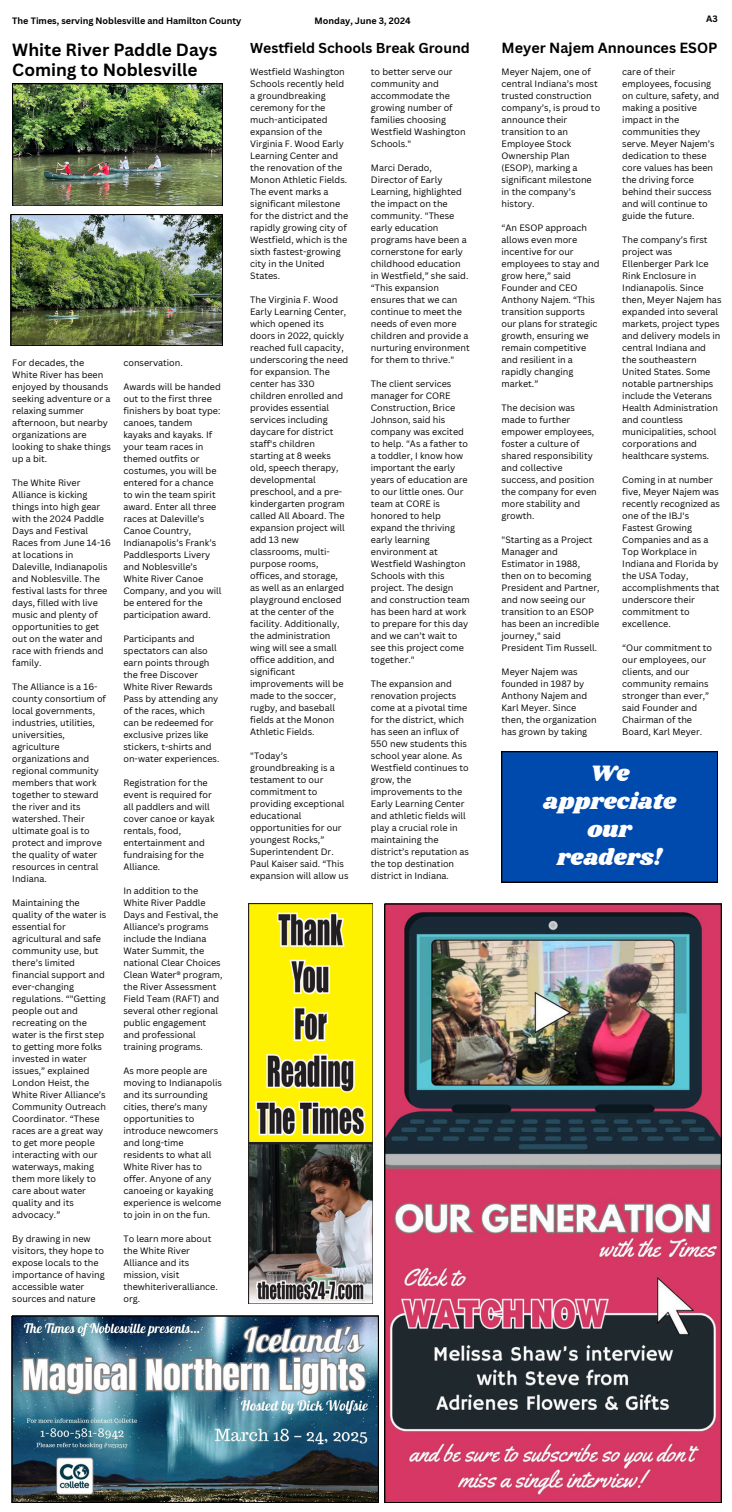
<style>
.page{position:relative;width:732px;height:1512px;background:#fff}
.page>*{position:absolute;margin:0;border:0;box-sizing:border-box;transform-origin:0 0}
.t1{font:23.1px/28.1px "Shrikhand";color:#fff;text-align:center}
.t2{font:700 17.2px/20.4px "Canva Sans";color:#000}
.t3{font:700 14.3px "Canva Sans";color:#000}
.t4{font:700 14px "Canva Sans";color:#000}
.t5{font:9px/12px "Canva Sans";color:#000}
.t6{font:700 9px "Canva Sans";color:#000}
</style>
<div class="page">
<img style="left:12px;top:1316px;width:366px;height:187px">
<img style="left:12px;top:84px;width:210px;height:122px">
<img style="left:11px;top:214px;width:211px;height:132px">
<img style="left:384px;top:904px;width:337px;height:598px">
<img style="left:249px;top:904px;width:123px;height:400px">
<div style="left:501px;top:752px;width:216px;height:130px;background:#004aad"></div>
<h6 class="t6" style="left:12px;top:15px;width:230px">The Times, serving Noblesville and Hamilton County</h6>
<h6 class="t6" style="left:314px;top:15px;width:97px">Monday, June 3, 2024</h6>
<h6 class="t6" style="left:705px;top:12px;width:13px">A3</h6>
<h6 class="t2" style="left:12px;top:39px;width:206px">White River Paddle Days<br>Coming to Noblesville</h6>
<p class="t3" style="left:501px;top:38px;width:217px">Meyer Najem Announces ESOP</p>
<p class="t4" style="left:250px;top:38px;width:221px">Westfield Schools Break Ground</p>
<p class="t5" style="left:371px;top:66px;width:96px">to better serve our community and accommodate the growing number of families choosing<br>Westfield Washington<br>Schools."</p>
<h6 class="t5" style="left:371px;top:162px;width:100px">Marci Derado,<br>Director of Early<br>Learning, highlighted the impact on the community. "These early education programs have been a cornerstone for early childhood education in Westfield,” she said. “This expansion ensures that we can continue to meet the needs of even more children and provide a nurturing environment for them to thrive."</h6>
<h6 class="t5" style="left:371px;top:378px;width:100px">The client services manager for CORE<br>Construction, Brice<br>Johnson, said his company was excited to help. "As a father to a toddler, I know how important the early years of education are to our little ones. Our team at CORE is honored to help expand the thriving early learning environment at<br>Westfield Washington<br>Schools with this project. The design and construction team has been hard at work to prepare for this day and we can’t wait to see this project come together."</h6>
<h6 class="t5" style="left:371px;top:678px;width:100px">The expansion and renovation projects come at a pivotal time for the district, which has seen an influx of<br>550 new students this school year alone. As<br>Westfield continues to grow, the improvements to the<br>Early Learning Center and athletic fields will play a crucial role in maintaining the district’s reputation as the top destination district in Indiana.</h6>
<h6 class="t5" style="left:501px;top:65px;width:100px">Meyer Najem, one of central Indiana’s most trusted construction company’s, is proud to announce their transition to an<br>Employee Stock<br>Ownership Plan (ESOP), marking a significant milestone in the company’s history.</h6>
<h6 class="t5" style="left:501px;top:221px;width:99px">“An ESOP approach allows even more incentive for our employees to stay and grow here,” said<br>Founder and CEO<br>Anthony Najem. “This transition supports our plans for strategic growth, ensuring we remain competitive and resilient in a rapidly changing market.”</h6>
<h1 class="t5" style="left:501px;top:401px;width:97px">The decision was made to further empower employees, foster a culture of shared responsibility and collective success, and position the company for even more stability and growth.</h1>
<p class="t5" style="left:501px;top:533px;width:99px">"Starting as a Project<br>Manager and<br>Estimator in 1988, then on to becoming<br>President and Partner, and now seeing our transition to an ESOP has been an incredible journey," said<br>President Tim Russell.</p>
<p class="t5" style="left:501px;top:665px;width:96px">Meyer Najem was founded in 1987 by<br>Anthony Najem and<br>Karl Meyer. Since then, the organization has grown by taking</p>
<h6 class="t5" style="left:622px;top:65px;width:99px">care of their employees, focusing on culture, safety, and making a positive impact in the communities they serve. Meyer Najem’s dedication to these core values has been the driving force behind their success and will continue to guide the future.</h6>
<h6 class="t5" style="left:622px;top:233px;width:101px">The company’s first project was<br>Ellenberger Park Ice<br>Rink Enclosure in<br>Indianapolis. Since then, Meyer Najem has expanded into several markets, project types and delivery models in central Indiana and the southeastern<br>United States. Some notable partnerships include the Veterans<br>Health Administration and countless municipalities, school corporations and healthcare systems.</h6>
<h6 class="t5" style="left:622px;top:473px;width:99px">Coming in at number five, Meyer Najem was recently recognized as one of the IBJ's<br>Fastest Growing<br>Companies and as a<br>Top Workplace in<br>Indiana and Florida by the USA Today, accomplishments that underscore their commitment to excellence.</h6>
<h6 class="t5" style="left:622px;top:641px;width:91px">“Our commitment to our employees, our clients, and our community remains stronger than ever,” said Founder and<br>Chairman of the<br>Board, Karl Meyer.</h6>
<h6 class="t5" style="left:250px;top:66px;width:100px">Westfield Washington<br>Schools recently held a groundbreaking ceremony for the much-anticipated expansion of the<br>Virginia F. Wood Early<br>Learning Center and the renovation of the<br>Monon Athletic Fields.<br>The event marks a significant milestone for the district and the rapidly growing city of<br>Westfield, which is the sixth fastest-growing city in the United<br>States.</h6>
<h6 class="t5" style="left:250px;top:294px;width:100px">The Virginia F. Wood<br>Early Learning Center, which opened its doors in 2022, quickly reached full capacity, underscoring the need for expansion. The center has 330 children enrolled and provides essential services including daycare for district staff's children starting at 8 weeks old, speech therapy, developmental preschool, and a pre&shy;kindergarten program called All Aboard. The expansion project will add 13 new classrooms, multi&shy;purpose rooms, offices, and storage, as well as an enlarged playground enclosed at the center of the facility. Additionally, the administration wing will see a small office addition, and significant improvements will be made to the soccer, rugby, and baseball fields at the Monon<br>Athletic Fields.</h6>
<h6 class="t5" style="left:250px;top:750px;width:100px">"Today’s groundbreaking is a testament to our commitment to providing exceptional educational opportunities for our youngest Rocks,”<br>Superintendent Dr.<br>Paul Kaiser said. “This expansion will allow us</h6>
<h6 class="t5" style="left:12px;top:356px;width:100px">For decades, the<br>White River has been enjoyed by thousands seeking adventure or a relaxing summer afternoon, but nearby organizations are looking to shake things up a bit.</h6>
<h6 class="t5" style="left:12px;top:476px;width:100px">The White River<br>Alliance is kicking things into high gear with the 2024 Paddle<br>Days and Festival<br>Races from June 14-16 at locations in<br>Daleville, Indianapolis and Noblesville. The festival lasts for three days, filled with live music and plenty of opportunities to get out on the water and race with friends and family.</h6>
<h6 class="t5" style="left:12px;top:680px;width:95px">The Alliance is a 16- county consortium of local governments, industries, utilities, universities, agriculture organizations and regional community members that work together to steward the river and its watershed. Their ultimate goal is to protect and improve the quality of water resources in central<br>Indiana.</h6>
<h6 class="t5" style="left:12px;top:896px;width:95px">Maintaining the quality of the water is essential for agricultural and safe community use, but there’s limited financial support and ever-changing regulations. “"Getting people out and recreating on the water is the first step to getting more folks invested in water issues,” explained<br>London Heist, the<br>White River Alliance’s<br>Community Outreach<br>Coordinator. “These races are a great way to get more people interacting with our waterways, making them more likely to care about water quality and its advocacy.”</h6>
<h6 class="t5" style="left:12px;top:1232px;width:94px">By drawing in new visitors, they hope to expose locals to the importance of having accessible water sources and nature</h6>
<h6 class="t5" style="left:123px;top:356px;width:61px">conservation.</h6>
<h6 class="t5" style="left:123px;top:380px;width:99px">Awards will be handed out to the first three finishers by boat type: canoes, tandem kayaks and kayaks. If your team races in themed outfits or costumes, you will be entered for a chance to win the team spirit award. Enter all three races at Daleville’s<br>Canoe Country,<br>Indianapolis’s Frank’s<br>Paddlesports Livery and Noblesville’s<br>White River Canoe<br>Company, and you will be entered for the participation award.</h6>
<h6 class="t5" style="left:123px;top:632px;width:97px">Participants and spectators can also earn points through the free Discover<br>White River Rewards<br>Pass by attending any of the races, which can be redeemed for exclusive prizes like stickers, t-shirts and on-water experiences.</h6>
<h6 class="t5" style="left:123px;top:776px;width:92px">Registration for the event is required for all paddlers and will cover canoe or kayak rentals, food, entertainment and fundraising for the<br>Alliance.</h6>
<h6 class="t5" style="left:123px;top:884px;width:100px">In addition to the<br>White River Paddle<br>Days and Festival, the<br>Alliance’s programs include the Indiana<br>Water Summit, the national Clear Choices<br>Clean Water® program, the River Assessment<br>Field Team (RAFT) and several other regional public engagement and professional training programs.</h6>
<h6 class="t5" style="left:123px;top:1064px;width:100px">As more people are moving to Indianapolis and its surrounding cities, there’s many opportunities to introduce newcomers and long-time residents to what all<br>White River has to offer. Anyone of any canoeing or kayaking experience is welcome to join in on the fun.</h6>
<h6 class="t5" style="left:123px;top:1232px;width:96px">To learn more about the White River<br>Alliance and its mission, visit thewhiteriveralliance. org.</h6>
<p class="t1" style="left:543px;top:760px;width:134px">We appreciate our readers!</p>
</div>
